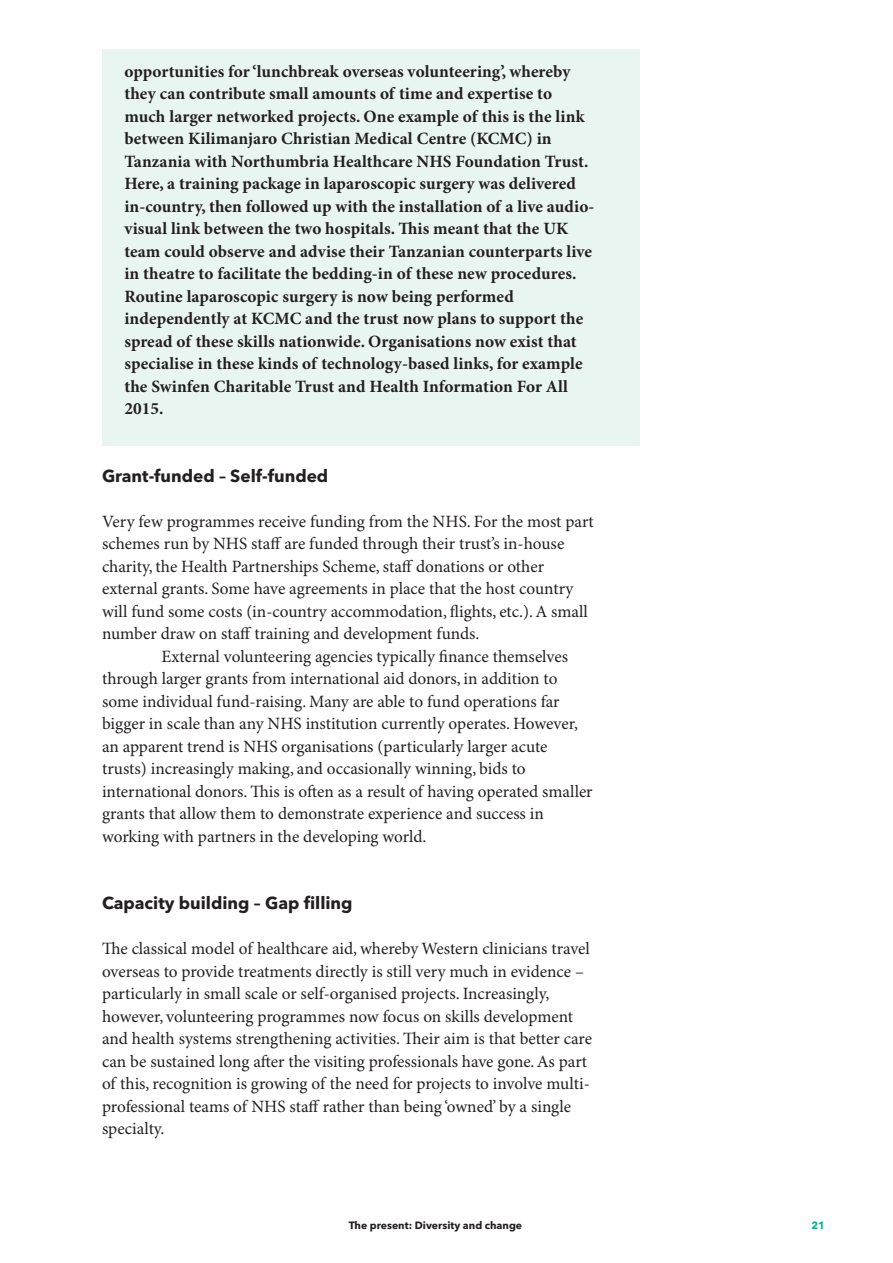
<style>
.page{position:relative;width:893px;height:1263px;background:#fff}
.page>*{position:absolute;margin:0;border:0;box-sizing:border-box;transform-origin:0 0}
.Body_1{font:17.25px/22.5px "Minion Pro";color:#231f20}
.BOX_1{font:700 17.25px/22.5px "Minion Pro";letter-spacing:.005em;color:#231f20}
.Body_2{font:17.25px/22.5px "Minion Pro";color:#231f20}
.t1{font:700 17.25px "Avenir Next LT Pro";color:#231f20}
.Running_head{font:700 10.5px "Avenir Next LT Pro";color:#231f20}
.t2{font:700 10.5px "Avenir Next LT Pro";color:#08b48f}
</style>
<div class="page">
<div style="left:102px;top:50px;width:538px;height:396px;background:#e9f5f0"></div>
<p class="BOX_1" style="left:124px;top:60px;width:472px">opportunities for ‘lunchbreak overseas volunteering’, whereby they can contribute small amounts of time and expertise to much larger networked projects. One example of this is the link between Kilimanjaro Christian Medical Centre (KCMC) in Tanzania with Northumbria Healthcare NHS Foundation Trust.<br>Here, a training package in laparoscopic surgery was delivered in-country, then followed up with the installation of a live audio&shy;visual link between the two hospitals. This meant that the UK team could observe and advise their Tanzanian counterparts live in theatre to facilitate the bedding-in of these new procedures.<br>Routine laparoscopic surgery is now being performed independently at KCMC and the trust now plans to support the spread of these skills nationwide. Organisations now exist that specialise in these kinds of technology-based links, for example the Swinfen Charitable Trust and Health Information For All 2015.</p>
<h2 class="t1" style="left:102px;top:465px;width:228px">Grant-funded – Self-funded</h2>
<p class="Body_1" style="left:102px;top:510px;width:493px">Very few programmes receive funding from the NHS. For the most part schemes run by NHS staff are funded through their trust’s in-house charity, the Health Partnerships Scheme, staff donations or other external grants. Some have agreements in place that the host country will fund some costs (in-country accommodation, flights, etc.). A small number draw on staff training and development funds.</p>
<p class="Body_2" style="left:102px;top:645px;width:492px;text-indent:60px">External volunteering agencies typically finance themselves through larger grants from international aid donors, in addition to some individual fund-raising. Many are able to fund operations far bigger in scale than any NHS institution currently operates. However, an apparent trend is NHS organisations (particularly larger acute trusts) increasingly making, and occasionally winning, bids to international donors. This is often as a result of having operated smaller grants that allow them to demonstrate experience and success in working with partners in the developing world.</p>
<h2 class="t1" style="left:102px;top:892px;width:252px">Capacity building – Gap filling</h2>
<p class="Body_1" style="left:102px;top:938px;width:491px">The classical model of healthcare aid, whereby Western clinicians travel overseas to provide treatments directly is still very much in evidence – particularly in small scale or self-organised projects. Increasingly, however, volunteering programmes now focus on skills development and health systems strengthening activities. Their aim is that better care can be sustained long after the visiting professionals have gone. As part of this, recognition is growing of the need for projects to involve multi&shy;professional teams of NHS staff rather than being ‘owned’ by a single specialty.</p>
<p class="Running_head" style="left:349px;top:1218px;width:175px">The present: Diversity and change</p>
<p class="t2" style="left:811px;top:1218px;width:15px">21</p>
</div>
